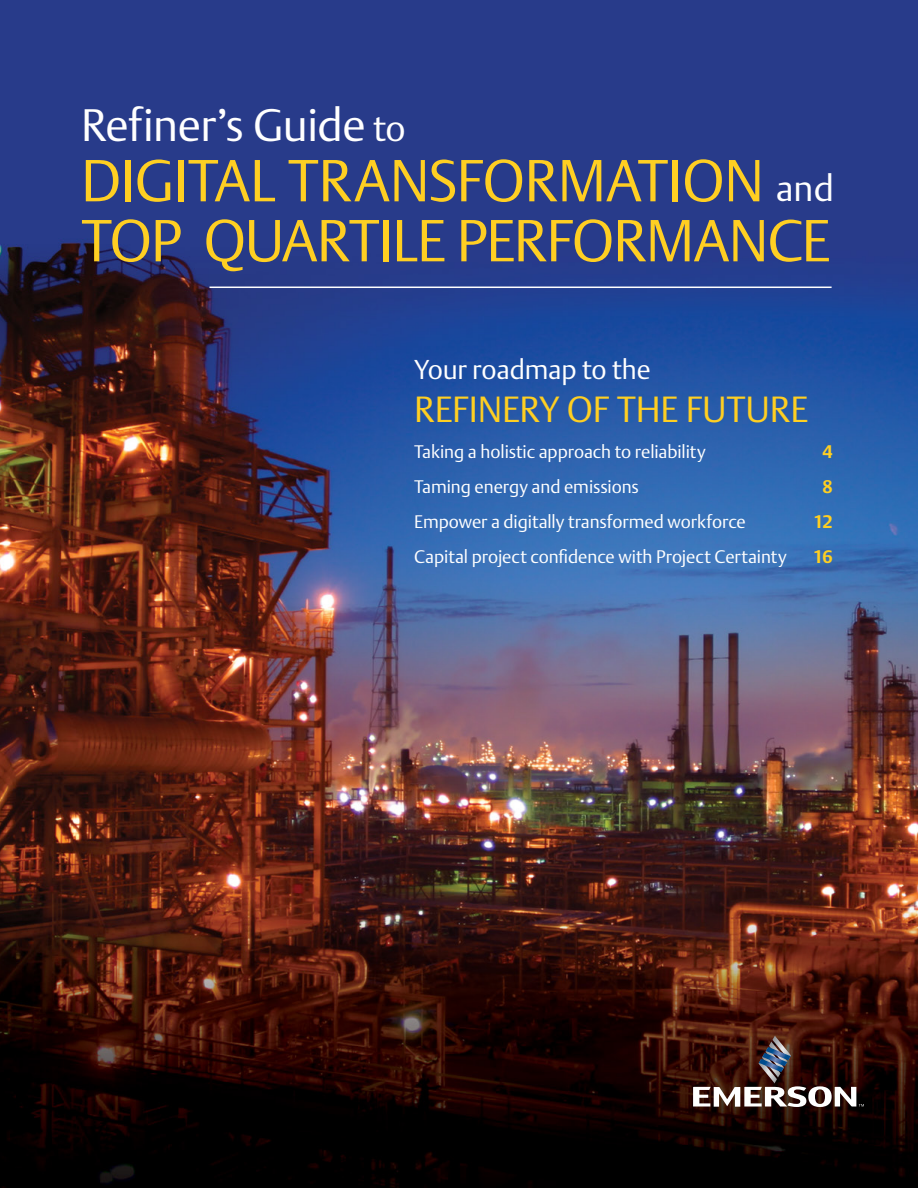
<style>
.page{position:relative;width:918px;height:1188px;background:#fff}
.page>*{position:absolute;margin:0;border:0;box-sizing:border-box;transform-origin:0 0}
.t1{font:58.5px/60px "DTL Argo T Light";letter-spacing:-.015em;color:#ffcf22}
.t2{font:45px "DTL Argo T Light";letter-spacing:-.015em;color:#fff}
.t3{font:36px "DTL Argo T Light";letter-spacing:-.005em;color:#ffcf22}
.t4{font:27px "DTL Argo T Light";letter-spacing:-.01em;color:#fff}
.t5{font:18px "DTL Argo T Light";letter-spacing:-.005em;color:#fff}
.t6{font:700 18px "DTL Argo T";color:#ffcf22}
.s1{font-size:36px}
.s2{font-size:36px;color:#fff}
</style>
<div class="page">
<img style="left:0;top:0;width:918px;height:1188px">
<svg style="left:693px;top:1035px;width:171px;height:72px"></svg>
<hr style="left:210px;top:287px;width:622px;height:1px;background:#fff">
<h2 class="t2" style="left:81px;top:99px;width:326px">Refiner’s Guide <span class="s1">to</span></h2>
<h1 class="t1" style="left:81px;top:150px;width:755px">DIGITAL TRANSFORMATION <span class="s2">and<br></span>TOP QUARTILE PERFORMANCE</h1>
<h3 class="t4" style="left:414px;top:354px;width:238px">Your roadmap to the</h3>
<h3 class="t3" style="left:414px;top:388px;width:396px">REFINERY OF THE FUTURE</h3>
<p class="t5" style="left:414px;top:440px;width:293px">Taking a holistic approach to reliability</p>
<p class="t6" style="left:822px;top:441px;width:12px">4</p>
<p class="t5" style="left:414px;top:476px;width:226px">Taming energy and emissions</p>
<p class="t6" style="left:822px;top:476px;width:12px">8</p>
<p class="t5" style="left:414px;top:511px;width:333px">Empower a digitally transformed workforce</p>
<p class="t6" style="left:814px;top:511px;width:21px">12</p>
<p class="t5" style="left:414px;top:546px;width:374px">Capital project confidence with Project Certainty</p>
<p class="t6" style="left:813px;top:546px;width:21px">16</p>
</div>
